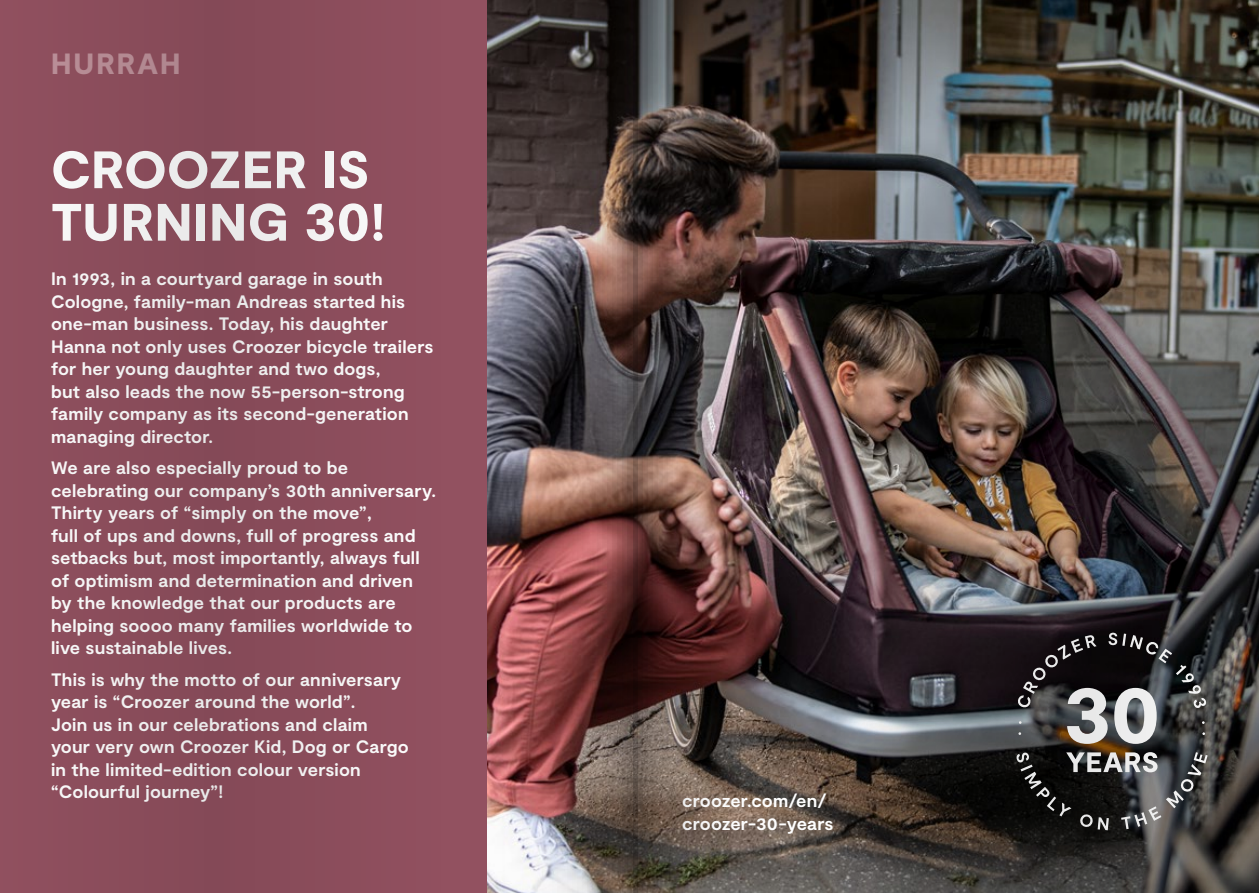
<style>
.page{position:relative;width:1259px;height:893px;background:#fff}
.page>*{position:absolute;margin:0;border:0;box-sizing:border-box;transform-origin:0 0}
.t1{font:900 52.5px/52.5px "Moderat";letter-spacing:.01em;color:#fff}
.t2{font:900 29.25px "Moderat";letter-spacing:.07em;color:#be929b}
.t3{font:700 18px/22.5px "Moderat";letter-spacing:.01em;color:#fff}
</style>
<div class="page">
<img style="left:0;top:0;width:1259px;height:893px">
<h2 class="t2" style="left:51px;top:47px;width:131px">HURRAH</h2>
<h1 class="t1" style="left:51px;top:147px;width:335px">CROOZER IS<br>TURNING 30!</h1>
<p class="t3" style="left:51px;top:268px;width:384px">In 1993, in a courtyard garage in south Cologne, family-man Andreas started his one-man business. Today, his daughter Hanna not only uses Croozer bicycle trailers for her young daughter and two dogs,<br>but also leads the now 55-person-strong family company as its second-generation managing director.</p>
<p class="t3" style="left:51px;top:457px;width:386px">We are also especially proud to be celebrating our company’s 30th anniversary.<br>Thirty years of “simply on the move”,<br>full of ups and downs, full of progress and setbacks but, most importantly, always full of optimism and determination and driven by the knowledge that our products are helping soooo many families worldwide to live sustainable lives.</p>
<p class="t3" style="left:51px;top:669px;width:359px">This is why the motto of our anniversary year is “Croozer around the world”.<br>Join us in our celebrations and claim your very own Croozer Kid, Dog or Cargo in the limited-edition colour version “Colourful journey”!</p>
<p class="t3" style="left:682px;top:790px;width:153px">croozer.com/en/ croozer-30-years</p>
</div>
